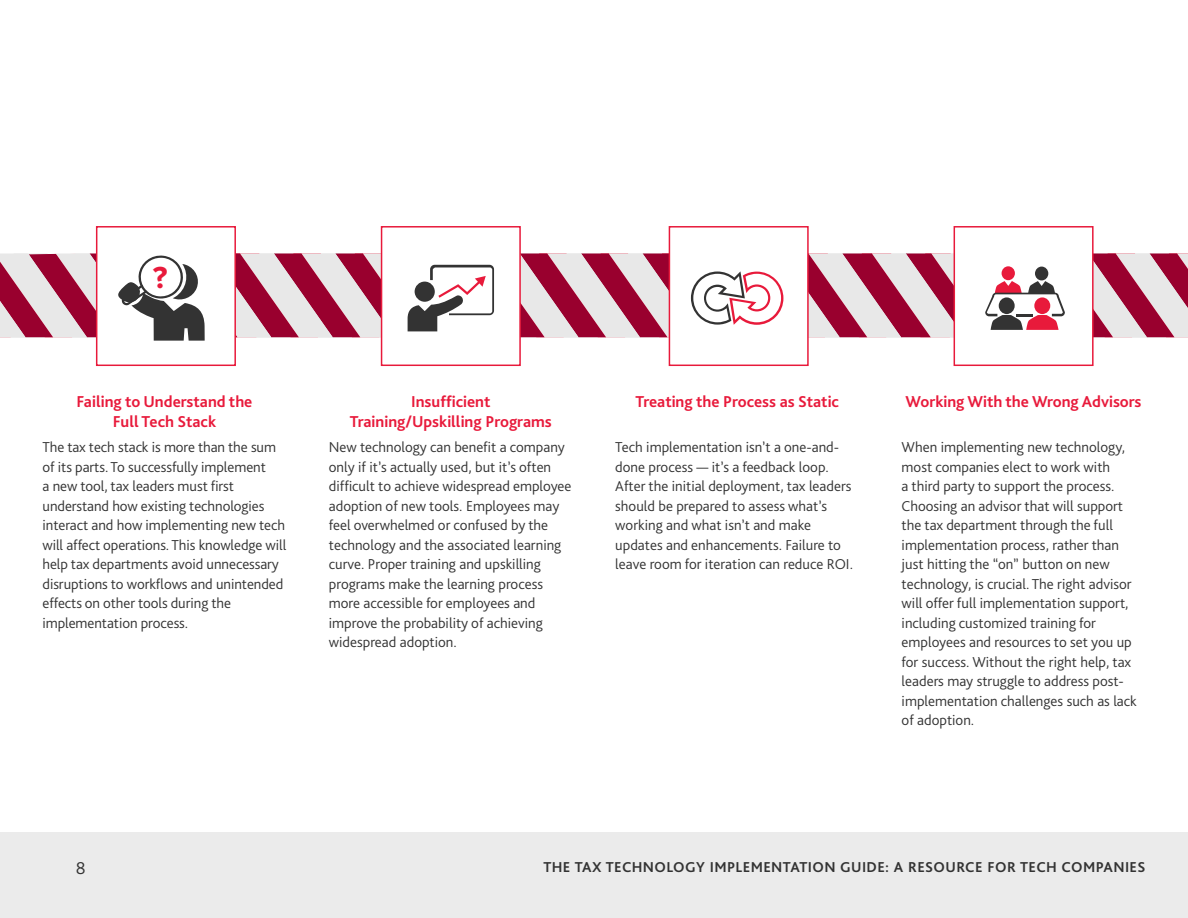
<style>
.page{position:relative;width:1188px;height:918px;background:#fff}
.page>*{position:absolute;margin:0;border:0;box-sizing:border-box;transform-origin:0 0}
.t1{font:700 31.5px "Proxima Nova";color:#e81a3b}
.t2{font:300 18px "Bliss Pro";color:#333}
.t3{font:700 16.5px/19.5px "Bliss Pro";color:#e81a3b;text-align:center}
.t4{font:300 15px/19.5px "Bliss Pro";color:#333}
.t5{font:700 15px "Bliss Pro";letter-spacing:.025em;color:#333}
</style>
<div class="page">
<div style="left:96px;top:226px;width:140px;height:140px;background:#fff;border:2px solid #e81a3b"></div>
<div style="left:381px;top:226px;width:140px;height:140px;background:#fff;border:2px solid #e81a3b"></div>
<div style="left:669px;top:226px;width:140px;height:140px;background:#fff;border:2px solid #e81a3b"></div>
<div style="left:954px;top:226px;width:140px;height:140px;background:#fff;border:2px solid #e81a3b"></div>
<svg style="left:0;top:254px;width:1188px;height:87px"></svg>
<div style="left:0;top:833px;width:1188px;height:85px;background:#ebebeb"></div>
<h1 class="t1" style="left:153px;top:254px;width:16px">?</h1>
<p class="t3" style="left:76px;top:391px;width:177px">Failing to Understand the<br>Full Tech Stack</p>
<p class="t4" style="left:43px;top:437px;width:245px">The tax tech stack is more than the sum of its parts. To successfully implement<br>a new tool, tax leaders must first understand how existing technologies interact and how implementing new tech will affect operations. This knowledge will help tax departments avoid unnecessary disruptions to workflows and unintended effects on other tools during the implementation process.</p>
<p class="t3" style="left:350px;top:391px;width:204px">Insufficient<br>Training/Upskilling Programs</p>
<p class="t4" style="left:329px;top:437px;width:244px">New technology can benefit a company only if it’s actually used, but it’s often difficult to achieve widespread employee adoption of new tools. Employees may feel overwhelmed or confused by the technology and the associated learning curve. Proper training and upskilling programs make the learning process more accessible for employees and improve the probability of achieving widespread adoption.</p>
<p class="t3" style="left:635px;top:391px;width:205px">Treating the Process as Static</p>
<p class="t4" style="left:615px;top:437px;width:239px">Tech implementation isn’t a one-and&shy;done process — it’s a feedback loop.<br>After the initial deployment, tax leaders should be prepared to assess what’s working and what isn’t and make updates and enhancements. Failure to leave room for iteration can reduce ROI.</p>
<p class="t3" style="left:906px;top:391px;width:237px">Working With the Wrong Advisors</p>
<p class="t4" style="left:902px;top:437px;width:237px">When implementing new technology, most companies elect to work with<br>a third party to support the process.<br>Choosing an advisor that will support the tax department through the full implementation process, rather than just hitting the “on” button on new technology, is crucial. The right advisor will offer full implementation support, including customized training for employees and resources to set you up for success. Without the right help, tax leaders may struggle to address post&shy;implementation challenges such as lack of adoption.</p>
<p class="t2" style="left:76px;top:857px;width:11px">8</p>
<p class="t5" style="left:543px;top:857px;width:604px">THE TAX TECHNOLOGY IMPLEMENTATION GUIDE: A RESOURCE FOR TECH COMPANIES</p>
</div>
